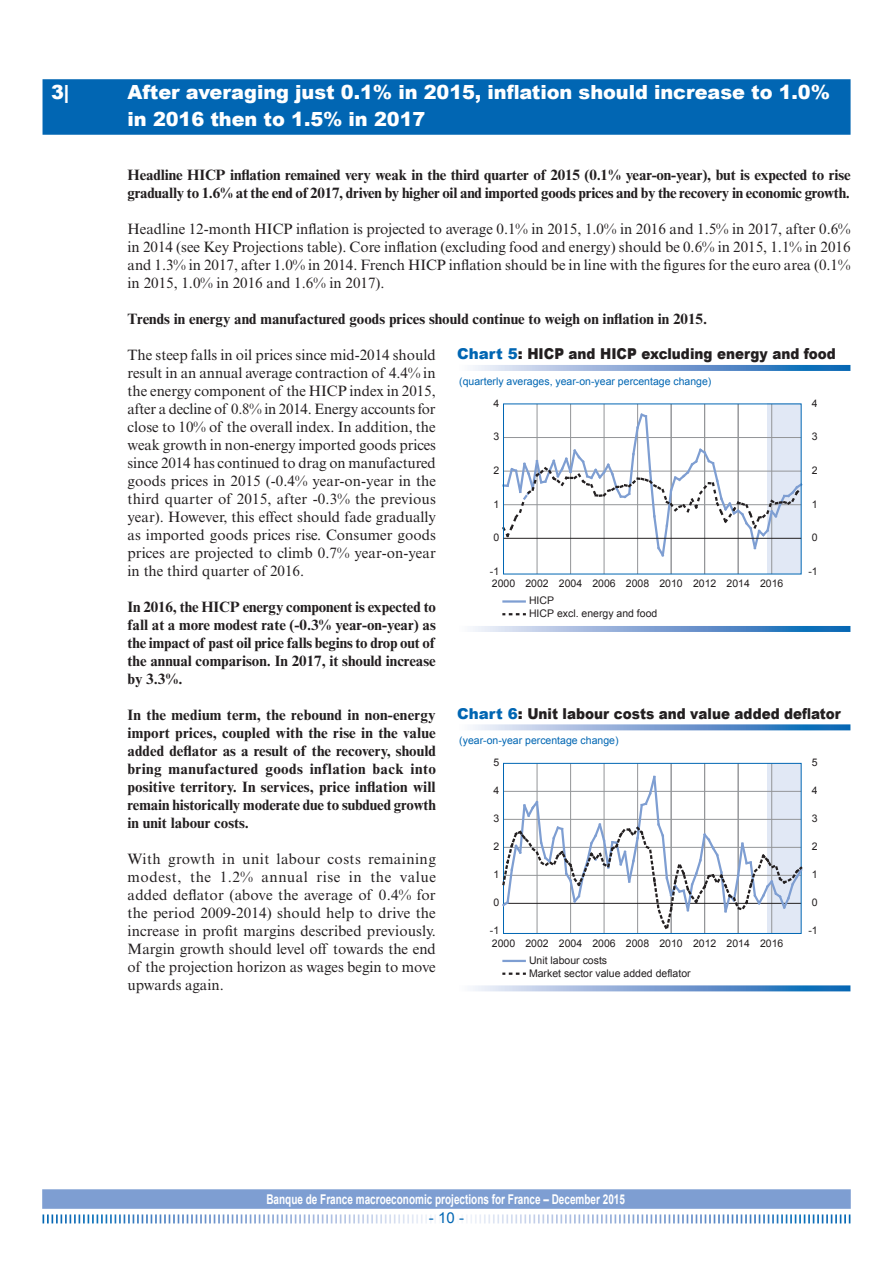
<style>
.page{position:relative;width:893px;height:1263px;background:#fff}
.page>*{position:absolute;margin:0;border:0;box-sizing:border-box;transform-origin:0 0}
.t1{font:900 19.5px/27px "Arial";letter-spacing:-.005em;color:#fff}
.t2{font:15px/18px "Times New Roman MT Std";color:#231f20;text-align:justify}
.t3{font:700 15px/18px "Times New Roman MT Std";letter-spacing:-.01em;color:#231f20;text-align:justify}
.t4{font:900 15px "Arial";color:#231f20}
.t5{font:15px "Arial";color:#0166b3}
.t6{font:700 13.5px "Arial";color:#fff;scale:.74 1}
.t7{font:10.5px/12.8px "Arial";color:#231f20}
.t8{font:10.5px "Arial";color:#0166b3}
.s1{color:#0166b3}
</style>
<div class="page">
<div style="left:42px;top:1189px;width:809px;height:20px;background:#7e9ed2"></div>
<svg style="left:43px;top:1214px;width:807px;height:9px"></svg>
<div style="left:43px;top:79px;width:808px;height:56px;background:#0166b3"></div>
<svg style="left:472px;top:365px;width:378px;height:6px;background:#7aa3d3"></svg>
<svg style="left:472px;top:626px;width:378px;height:6px;background:#79a2d3"></svg>
<div style="left:767px;top:404px;width:34px;height:170px;background:#e1e8f5"></div>
<hr style="left:537px;top:404px;width:1px;height:170px;background:#939598">
<hr style="left:771px;top:404px;width:1px;height:170px;background:#939598">
<hr style="left:570px;top:404px;width:1px;height:170px;background:#939598">
<hr style="left:604px;top:404px;width:1px;height:170px;background:#939598">
<hr style="left:637px;top:404px;width:1px;height:170px;background:#939598">
<hr style="left:671px;top:404px;width:1px;height:170px;background:#939598">
<hr style="left:704px;top:404px;width:1px;height:170px;background:#939598">
<hr style="left:738px;top:404px;width:1px;height:170px;background:#939598">
<hr style="left:503px;top:600px;width:22px;height:3px;background:#7e9ed2">
<svg style="left:510px;top:613px;width:15px;height:2px"></svg>
<svg style="left:502px;top:412px;width:301px;height:146px"></svg>
<hr style="left:503px;top:538px;width:298px;height:1px;background:#231f20">
<svg style="left:472px;top:724px;width:378px;height:6px;background:#81a8d5"></svg>
<svg style="left:472px;top:985px;width:378px;height:6px;background:#82a9d5"></svg>
<div style="left:767px;top:763px;width:34px;height:170px;background:#e1e8f5"></div>
<hr style="left:537px;top:763px;width:1px;height:170px;background:#939598">
<hr style="left:771px;top:763px;width:1px;height:170px;background:#939598">
<hr style="left:570px;top:763px;width:1px;height:170px;background:#939598">
<hr style="left:604px;top:763px;width:1px;height:170px;background:#939598">
<hr style="left:637px;top:763px;width:1px;height:170px;background:#939598">
<hr style="left:671px;top:763px;width:1px;height:170px;background:#939598">
<hr style="left:704px;top:763px;width:1px;height:170px;background:#939598">
<hr style="left:738px;top:763px;width:1px;height:170px;background:#939598">
<hr style="left:503px;top:960px;width:22px;height:2px;background:#7e9ed2">
<svg style="left:510px;top:972px;width:15px;height:3px"></svg>
<div style="left:503px;top:763px;width:298px;height:171px;border:1px solid #0166b3"></div>
<svg style="left:502px;top:774px;width:301px;height:158px"></svg>
<h1 class="t1" style="left:51px;top:78px;width:20px">3|</h1>
<h1 class="t1" style="left:128px;top:78px;width:704px">After averaging just 0.1% in 2015, inflation should increase to 1.0% in 2016 then to 1.5% in 2017</h1>
<p class="t3" style="left:128px;top:166px;width:724px">Headline HICP inflation remained very weak in the third quarter of 2015 (0.1% year-on-year), but is expected to rise gradually to 1.6% at the end of 2017, driven by higher oil and imported goods prices and by the recovery in economic growth.</p>
<p class="t2" style="left:128px;top:220px;width:724px">Headline 12-month HICP inflation is projected to average 0.1% in 2015, 1.0% in 2016 and 1.5% in 2017, after 0.6% in 2014 (see Key Projections table). Core inflation (excluding food and energy) should be 0.6% in 2015, 1.1% in 2016 and 1.3% in 2017, after 1.0% in 2014. French HICP inflation should be in line with the figures for the euro area (0.1% in 2015, 1.0% in 2016 and 1.6% in 2017).</p>
<p class="t3" style="left:128px;top:310px;width:581px">Trends in energy and manufactured goods prices should continue to weigh on inflation in 2015.</p>
<p class="t2" style="left:128px;top:346px;width:310px">The steep falls in oil prices since mid-2014 should result in an annual average contraction of 4.4% in the energy component of the HICP index in 2015, after a decline of 0.8% in 2014. Energy accounts for close to 10% of the overall index. In addition, the weak growth in non-energy imported goods prices since 2014 has continued to drag on manufactured goods prices in 2015 (-0.4% year‑on‑year in the third quarter of 2015, after -0.3% the previous year). However, this effect should fade gradually as imported goods prices rise. Consumer goods prices are projected to climb 0.7% year-on-year in the third quarter of 2016.</p>
<p class="t3" style="left:128px;top:598px;width:310px">In 2016, the HICP energy component is expected to fall at a more modest rate (-0.3% year-on-year) as the impact of past oil price falls begins to drop out of the annual comparison. In 2017, it should increase by 3.3%.</p>
<p class="t3" style="left:128px;top:706px;width:310px">In the medium term, the rebound in non-energy import prices, coupled with the rise in the value added deflator as a result of the recovery, should bring manufactured goods inflation back into positive territory. In services, price inflation will remain historically moderate due to subdued growth in unit labour costs.</p>
<p class="t2" style="left:128px;top:850px;width:310px">With growth in unit labour costs remaining modest, the 1.2% annual rise in the value added deflator (above the average of 0.4% for the period 2009‑2014) should help to drive the increase in profit margins described previously.<br>Margin growth should level off towards the end of the projection horizon as wages begin to move upwards again.</p>
<p class="t4" style="left:457px;top:343px;width:380px"><span class="s1">Chart 5</span>: HICP and HICP excluding energy and food</p>
<p class="t8" style="left:459px;top:374px;width:254px">(quarterly averages, year-on-year percentage change)</p>
<p class="t7" style="left:493px;top:397px;width:7px">4</p>
<p class="t7" style="left:812px;top:397px;width:7px">4</p>
<p class="t7" style="left:493px;top:430px;width:7px">3</p>
<p class="t7" style="left:812px;top:430px;width:7px">3</p>
<p class="t7" style="left:493px;top:464px;width:7px">2</p>
<p class="t7" style="left:812px;top:464px;width:7px">2</p>
<p class="t7" style="left:493px;top:497px;width:7px">1</p>
<p class="t7" style="left:812px;top:497px;width:7px">1</p>
<p class="t7" style="left:812px;top:531px;width:7px">0</p>
<p class="t7" style="left:493px;top:531px;width:7px">0</p>
<p class="t7" style="left:808px;top:565px;width:11px">-1</p>
<p class="t7" style="left:490px;top:565px;width:11px">-1</p>
<p class="t7" style="left:492px;top:577px;width:293px">2000 2002 2004 2006 2008 2010 2012 2014 2016</p>
<p class="t7" style="left:529px;top:594px;width:130px">HICP<br>HICP excl. energy and food</p>
<p class="t4" style="left:457px;top:703px;width:385px"><span class="s1">Chart 6</span>: Unit labour costs and value added deflator</p>
<p class="t8" style="left:459px;top:733px;width:161px">(year-on-year percentage change)</p>
<p class="t7" style="left:493px;top:756px;width:7px">5</p>
<p class="t7" style="left:493px;top:784px;width:7px">4</p>
<p class="t7" style="left:812px;top:756px;width:7px">5</p>
<p class="t7" style="left:812px;top:784px;width:7px">4</p>
<p class="t7" style="left:812px;top:812px;width:7px">3</p>
<p class="t7" style="left:493px;top:812px;width:7px">3</p>
<p class="t7" style="left:493px;top:840px;width:7px">2</p>
<p class="t7" style="left:812px;top:840px;width:7px">2</p>
<p class="t7" style="left:812px;top:868px;width:7px">1</p>
<p class="t7" style="left:493px;top:868px;width:7px">1</p>
<p class="t7" style="left:812px;top:896px;width:7px">0</p>
<p class="t7" style="left:493px;top:896px;width:7px">0</p>
<p class="t7" style="left:490px;top:924px;width:11px">-1</p>
<p class="t7" style="left:808px;top:924px;width:11px">-1</p>
<p class="t7" style="left:492px;top:937px;width:293px">2000 2002 2004 2006 2008 2010 2012 2014 2016</p>
<p class="t7" style="left:529px;top:954px;width:163px">Unit labour costs<br>Market sector value added deflator</p>
<p class="t6" style="left:266px;top:1190px;width:486px">Banque de France macroeconomic projections for France – December 2015</p>
<p class="t5" style="left:429px;top:1208px;width:37px">- 10 -</p>
</div>
